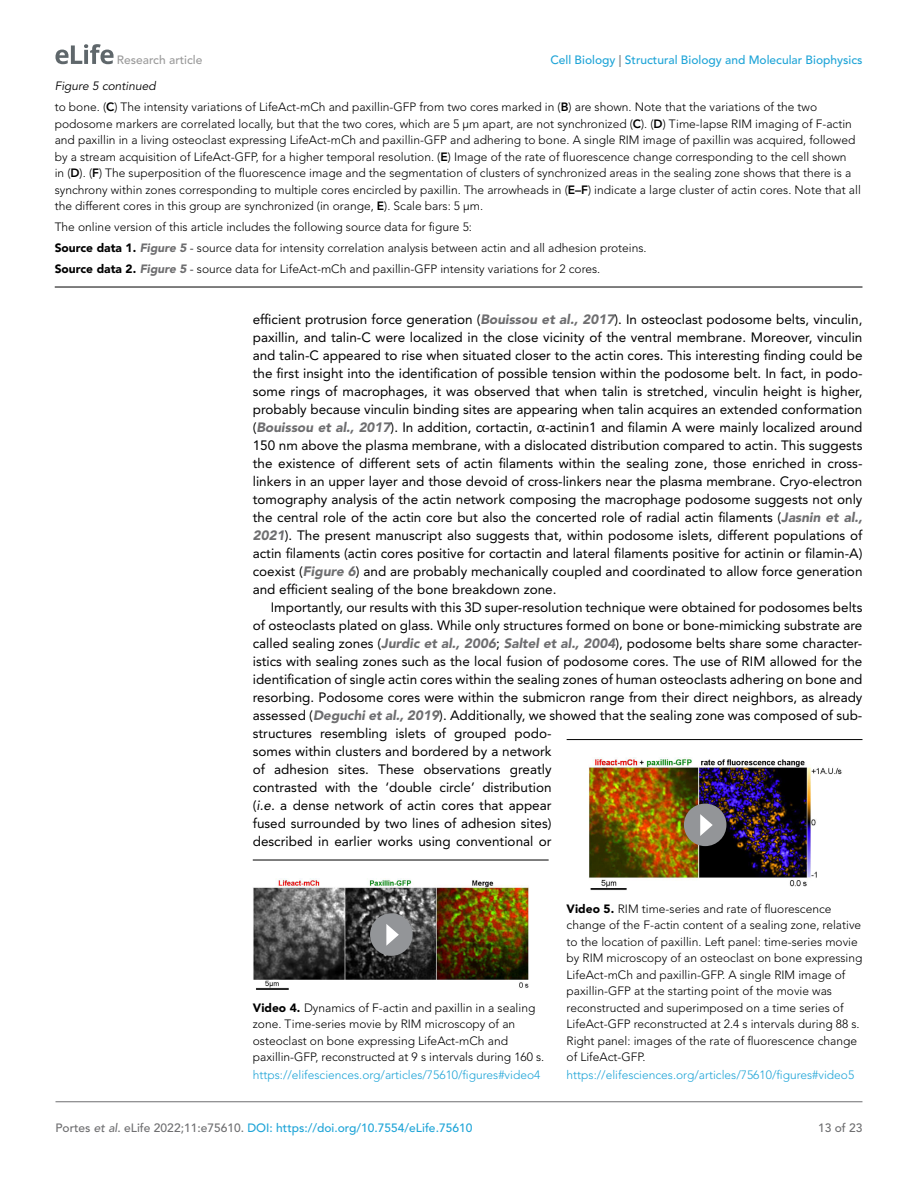
<style>
.page{position:relative;width:918px;height:1188px;background:#fff}
.page>*{position:absolute;margin:0;border:0;box-sizing:border-box;transform-origin:0 0}
.t1{font:13.5px/18px "Avenir LT Std";color:#000;text-align:justify}
.t2{font:300 12px/16.5px "Avenir LT Std";color:#000}
.t3{font:500 12px "Avenir LT Std";color:#1ea4d7}
.t4{font:300 12px "Avenir LT Std";color:#1ea4d7}
.t5{font:italic 12px "Avenir LT Std";color:#000}
.t6{font:500 12px "Avenir LT Std";color:#9a9a9a}
.t7{font:500 12px "Avenir LT Std";color:#6e6e70}
.s1{color:#6e6e70}
.s2{font-weight:800}
.s3{font-weight:900}
.s4{font-weight:900;font-style:italic;color:#6e6e70}
.s5{font-family:"Segoe UI"}
.s6{font-style:italic}
.s7{font-style:italic;color:#6e6e70}
</style>
<div class="page">
<svg style="left:55px;top:44px;width:59px;height:20px"></svg>
<hr style="left:56px;top:1101px;width:806px;height:1px;background:#6e6e70">
<hr style="left:55px;top:287px;width:807px;height:1px;background:#000">
<hr style="left:253px;top:860px;width:296px;height:1px;background:#000">
<img style="left:253px;top:878px;width:276px;height:112px">
<hr style="left:567px;top:739px;width:295px;height:1px;background:#000">
<img style="left:589px;top:758px;width:253px;height:132px">
<div style="left:370px;top:913px;width:43px;height:43px;background:#939598;border-radius:50%"></div>
<svg style="left:386px;top:924px;width:13px;height:22px"></svg>
<div style="left:684px;top:804px;width:42px;height:42px;background:#939598;border-radius:50%"></div>
<svg style="left:700px;top:814px;width:13px;height:22px"></svg>
<p class="t6" style="left:117px;top:53px;width:81px">Research article</p>
<p class="t3" style="left:550px;top:53px;width:314px">Cell Biology <span class="s1">|</span> Structural Biology and Molecular Biophysics</p>
<p class="t5" style="left:55px;top:79px;width:103px">Figure 5 continued</p>
<p class="t2" style="left:55px;top:99px;width:808px">to bone. (<span class="s2">C</span>) The intensity variations of LifeAct-mCh and paxillin-GFP from two cores marked in (<span class="s2">B</span>) are shown. Note that the variations of the two podosome markers are correlated locally, but that the two cores, which are 5 µm apart, are not synchronized (<span class="s2">C</span>). (<span class="s2">D</span>) Time-lapse RIM imaging of F-actin and paxillin in a living osteoclast expressing LifeAct-mCh and paxillin-GFP and adhering to bone. A single RIM image of paxillin was acquired, followed by a stream acquisition of LifeAct-GFP, for a higher temporal resolution. (<span class="s2">E</span>) Image of the rate of fluorescence change corresponding to the cell shown<br>in (<span class="s2">D</span>). (<span class="s2">F</span>) The superposition of the fluorescence image and the segmentation of clusters of synchronized areas in the sealing zone shows that there is a synchrony within zones corresponding to multiple cores encircled by paxillin. The arrowheads in (<span class="s2">E–F</span>) indicate a large cluster of actin cores. Note that all the different cores in this group are synchronized (in orange, <span class="s2">E</span>). Scale bars: 5 µm.</p>
<p class="t2" style="left:55px;top:217px;width:593px;line-height:21px">The online version of this article includes the following source data for figure 5:<br><span class="s3">Source data 1.</span> <span class="s4">Figure 5</span> - source data for intensity correlation analysis between actin and all adhesion proteins.<br><span class="s3">Source data 2.</span> <span class="s4">Figure 5</span> - source data for LifeAct-mCh and paxillin-GFP intensity variations for 2 cores.</p>
<p class="t1" style="left:253px;top:311px;width:611px">efficient protrusion force generation (<span class="s4">Bouissou et al., 2017</span>). In osteoclast podosome belts, vinculin, paxillin, and talin-C were localized in the close vicinity of the ventral membrane. Moreover, vinculin and talin-C appeared to rise when situated closer to the actin cores. This interesting finding could be the first insight into the identification of possible tension within the podosome belt. In fact, in podo&shy;some rings of macrophages, it was observed that when talin is stretched, vinculin height is higher, probably because vinculin binding sites are appearing when talin acquires an extended conformation (<span class="s4">Bouissou et al., 2017</span>). In addition, cortactin, <span class="s5">α</span>-actinin1 and filamin A were mainly localized around 150 nm above the plasma membrane, with a dislocated distribution compared to actin. This suggests the existence of different sets of actin filaments within the sealing zone, those enriched in cross&shy;linkers in an upper layer and those devoid of cross-linkers near the plasma membrane. Cryo-electron tomography analysis of the actin network composing the macrophage podosome suggests not only the central role of the actin core but also the concerted role of radial actin filaments (<span class="s4">Jasnin et al., 2021</span>). The present manuscript also suggests that, within podosome islets, different populations of actin filaments (actin cores positive for cortactin and lateral filaments positive for actinin or filamin-A) coexist (<span class="s4">Figure 6</span>) and are probably mechanically coupled and coordinated to allow force generation and efficient sealing of the bone breakdown zone.</p>
<p class="t1" style="left:253px;top:599px;width:611px;text-align:left;text-indent:18px">Importantly, our results with this 3D super-resolution technique were obtained for podosomes belts of osteoclasts plated on glass. While only structures formed on bone or bone-mimicking substrate are called sealing zones (<span class="s4">Jurdic et al., 2006</span>; <span class="s4">Saltel et al., 2004</span>), podosome belts share some character&shy;istics with sealing zones such as the local fusion of podosome cores. The use of RIM allowed for the identification of single actin cores within the sealing zones of human osteoclasts adhering on bone and resorbing. Podosome cores were within the submicron range from their direct neighbors, as already assessed (<span class="s4">Deguchi et al., 2019</span>). Additionally, we showed that the sealing zone was composed of sub&shy;structures resembling islets of grouped podo-<br>somes within clusters and bordered by a network<br>of adhesion sites. These observations greatly<br>contrasted with the ‘double circle’ distribution<br>(<span class="s6">i.e.</span> a dense network of actin cores that appear<br>fused surrounded by two lines of adhesion sites)<br>described in earlier works using conventional or</p>
<p class="t2" style="left:253px;top:999px;width:293px"><span class="s3">Video 4.</span> Dynamics of F-actin and paxillin in a sealing zone. Time-series movie by RIM microscopy of an osteoclast on bone expressing LifeAct-mCh and paxillin-GFP, reconstructed at 9 s intervals during 160 s.</p>
<p class="t4" style="left:253px;top:1068px;width:289px">https://elifesciences.org/articles/75610/figures#video4</p>
<p class="t2" style="left:567px;top:900px;width:297px"><span class="s3">Video 5.</span> RIM time-series and rate of fluorescence change of the F-actin content of a sealing zone, relative to the location of paxillin. Left panel: time-series movie by RIM microscopy of an osteoclast on bone expressing LifeAct-mCh and paxillin-GFP. A single RIM image of paxillin-GFP at the starting point of the movie was reconstructed and superimposed on a time series of LifeAct-GFP reconstructed at 2.4 s intervals during 88 s.<br>Right panel: images of the rate of fluorescence change of LifeAct-GFP.</p>
<p class="t4" style="left:567px;top:1068px;width:289px">https://elifesciences.org/articles/75610/figures#video5</p>
<p class="t3" style="left:56px;top:1121px;width:418px"><span class="s1">Portes</span> <span class="s7">et al</span><span class="s1">. eLife 2022;11:e75610.</span> DOI: https://doi.org/10.7554/eLife.75610</p>
<p class="t7" style="left:818px;top:1121px;width:46px">13 of 23</p>
</div>
